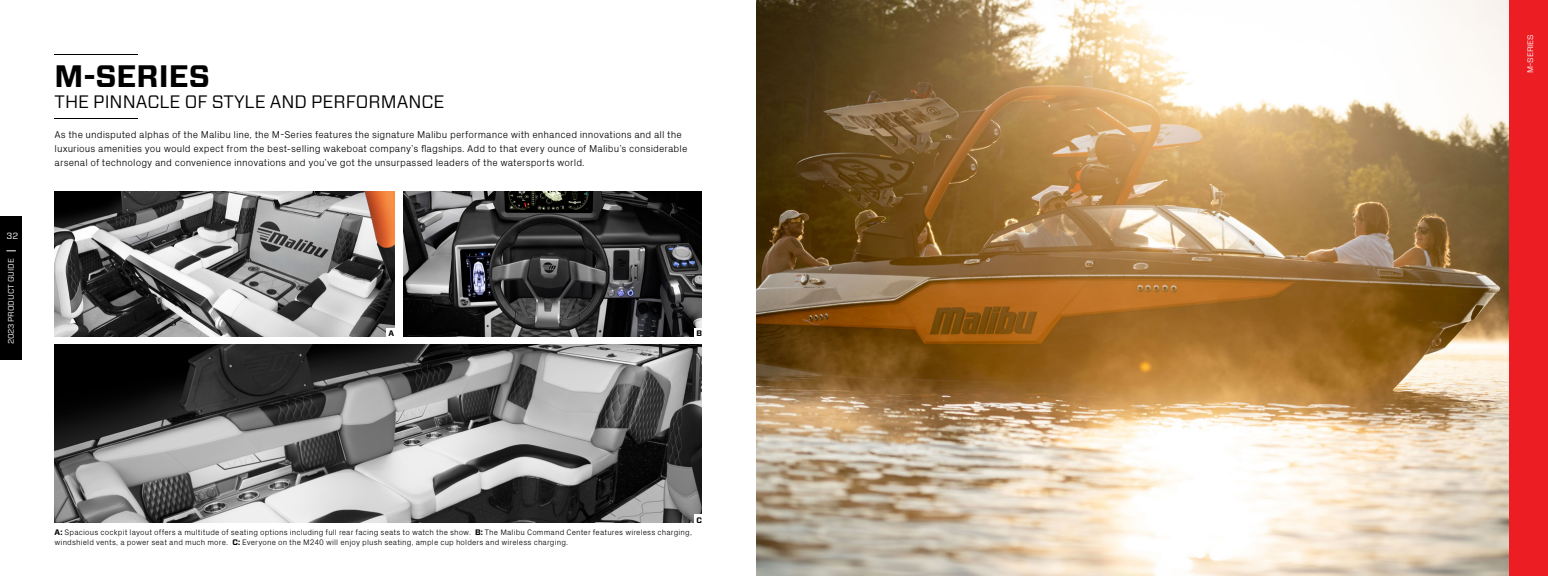
<style>
.page{position:relative;width:1548px;height:576px;background:#fff}
.page>*{position:absolute;margin:0;border:0;box-sizing:border-box;transform-origin:0 0}
.t1{font:700 31px "Forza";color:#000}
.t2{font:18px "Forza";color:#000}
.t3{font:300 10px/14px "Px Grotesk";letter-spacing:.005em;color:#000}
.t4{font:9px "Forza";color:#fff}
.t5{font:300 8px/10px "Px Grotesk";letter-spacing:.015em;color:#000}
.t6{font:8px "Forza";color:#fff}
.t7{font:700 8px "Forza";color:#000}
.s1{font-family:"Forza";font-weight:700}
</style>
<div class="page">
<img style="left:756px;top:0;width:754px;height:576px">
<div style="left:1510px;top:0;width:38px;height:576px;background:#ed1d24"></div>
<img style="left:403px;top:191px;width:299px;height:146px">
<img style="left:54px;top:191px;width:341px;height:146px">
<img style="left:54px;top:345px;width:648px;height:178px">
<div style="left:386px;top:328px;width:11px;height:10px;background:#fff"></div>
<div style="left:695px;top:328px;width:10px;height:10px;background:#fff"></div>
<div style="left:695px;top:515px;width:10px;height:9px;background:#fff"></div>
<hr style="left:55px;top:54px;width:83px;height:1px;background:#000">
<hr style="left:55px;top:118px;width:83px;height:1px;background:#000">
<div style="left:0;top:216px;width:22px;height:144px;background:#000"></div>
<p class="t4" style="left:6px;top:230px;width:13px">32</p>
<p class="t6" style="left:5px;top:344px;width:88px;rotate:-90deg">2023 PRODUCT GUIDE</p>
<h1 class="t1" style="left:55px;top:56px;width:157px">M-SERIES</h1>
<h2 class="t2" style="left:55px;top:89px;width:392px">THE PINNACLE OF STYLE AND PERFORMANCE</h2>
<p class="t3" style="left:55px;top:127px;width:634px">As the undisputed alphas of the Malibu line, the M-Series features the signature Malibu performance with enhanced innovations and all the luxurious amenities you would expect from the best-selling wakeboat company’s flagships. Add to that every ounce of Malibu’s considerable arsenal of technology and convenience innovations and you’ve got the unsurpassed leaders of the watersports world.</p>
<p class="t7" style="left:388px;top:328px;width:7px">A</p>
<p class="t7" style="left:697px;top:328px;width:7px">B</p>
<p class="t7" style="left:697px;top:514px;width:7px">C</p>
<p class="t5" style="left:55px;top:527px;width:639px"><span class="s1">A:</span> Spacious cockpit layout offers a multitude of seating options including full rear facing seats to watch the show. <span class="s1">B:</span> The Malibu Command Center features wireless charging, windshield vents, a power seat and much more. <span class="s1">C:</span> Everyone on the M240 will enjoy plush seating, ample cup holders and wireless charging.</p>
<p class="t6" style="left:1525px;top:73px;width:40px;rotate:-90deg">M-SERIES</p>
</div>
